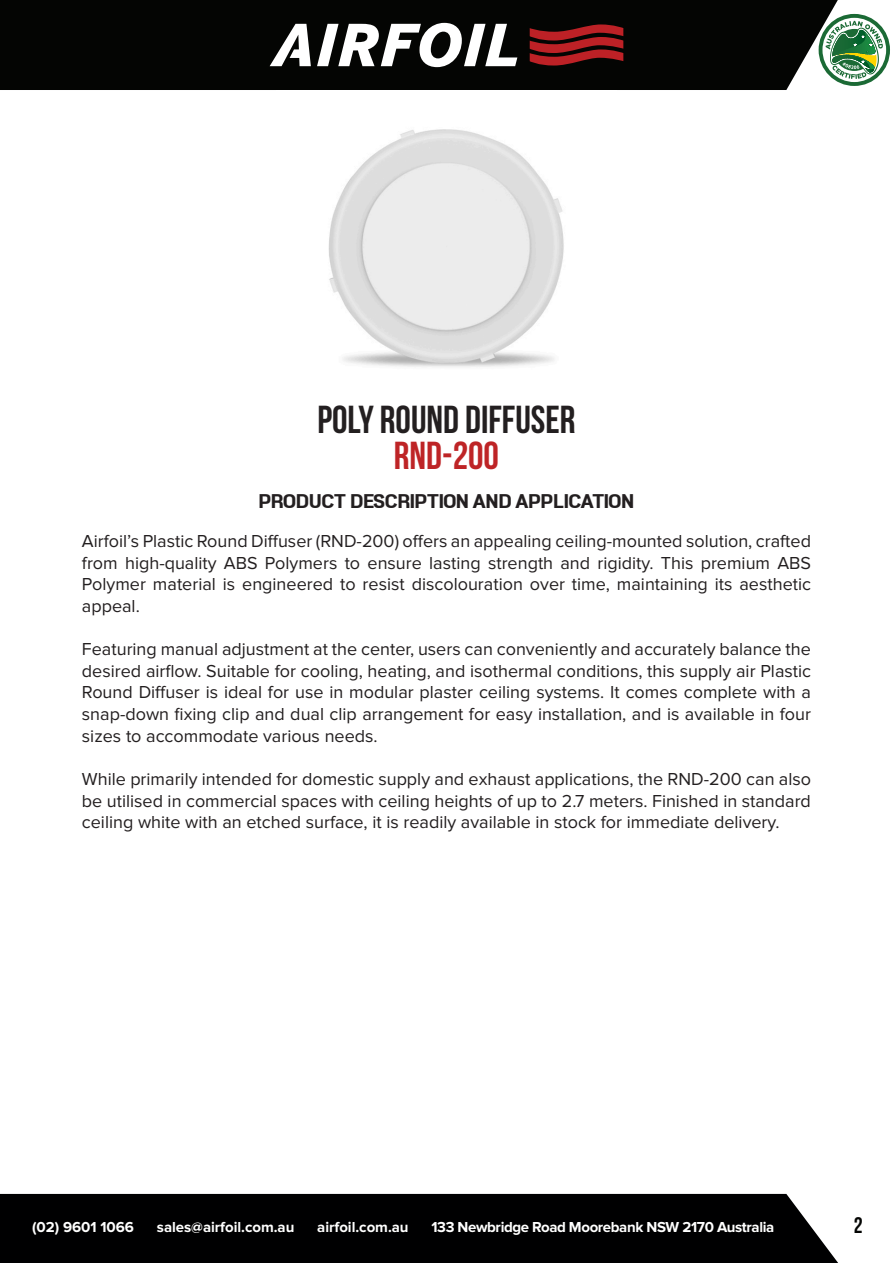
<style>
.page{position:relative;width:893px;height:1263px;background:#fff}
.page>*{position:absolute;margin:0;border:0;box-sizing:border-box;transform-origin:0 0}
.t1{font:700 39px "Bebas Neue";color:#231f20}
.t2{font:700 39px "Bebas Neue";color:#be2426}
.t3{font:700 24px "LT Emphasis";color:#231f20}
.t4{font:700 22.5px "Bebas Neue";color:#040503}
.t5{font:18px/21.6px "Proxima Nova";color:#231f20;text-align:justify}
.t6{font:700 15px "Proxima Nova";color:#fff}
.t7{font:700 15px "Proxima Nova";letter-spacing:-.025em;color:#fff}
</style>
<div class="page">
<svg style="left:838px;top:14px;width:52px;height:72px"></svg>
<div style="left:0;top:0;width:838px;height:90px;background:#040503"></div>
<svg style="left:317px;top:23px;width:200px;height:44px"></svg>
<svg style="left:270px;top:24px;width:41px;height:42px"></svg>
<svg style="left:530px;top:24px;width:93px;height:42px"></svg>
<div style="left:0;top:1194px;width:838px;height:69px;background:#000001"></div>
<img style="left:328px;top:129px;width:236px;height:238px">
<p class="t1" style="left:317px;top:398px;width:259px">POLY ROUND DIFFUSER</p>
<p class="t2" style="left:394px;top:434px;width:107px">RND-200</p>
<p class="t3" style="left:259px;top:489px;width:377px">PRODUCT DESCRIPTION AND APPLICATION</p>
<p class="t5" style="left:82px;top:531px;width:731px">Airfoil’s Plastic Round Diffuser (RND-200) offers an appealing ceiling-mounted solution, crafted from high-quality ABS Polymers to ensure lasting strength and rigidity. This premium ABS Polymer material is engineered to resist discolouration over time, maintaining its aesthetic appeal.</p>
<p class="t5" style="left:82px;top:639px;width:731px">Featuring manual adjustment at the center, users can conveniently and accurately balance the desired airflow. Suitable for cooling, heating, and isothermal conditions, this supply air Plastic Round Diffuser is ideal for use in modular plaster ceiling systems. It comes complete with a snap-down fixing clip and dual clip arrangement for easy installation, and is available in four sizes to accommodate various needs.</p>
<p class="t5" style="left:82px;top:768px;width:731px">While primarily intended for domestic supply and exhaust applications, the RND-200 can also be utilised in commercial spaces with ceiling heights of up to 2.7 meters. Finished in standard ceiling white with an etched surface, it is readily available in stock for immediate delivery.</p>
<p class="t6" style="left:32px;top:1218px;width:103px">(02) 9601 1066</p>
<p class="t6" style="left:157px;top:1218px;width:139px">sales@airfoil.com.au</p>
<p class="t6" style="left:317px;top:1218px;width:93px">airfoil.com.au</p>
<p class="t7" style="left:431px;top:1218px;width:344px">133 Newbridge Road Moorebank NSW 2170 Australia</p>
<p class="t4" style="left:854px;top:1213px;width:10px">2</p>
</div>
